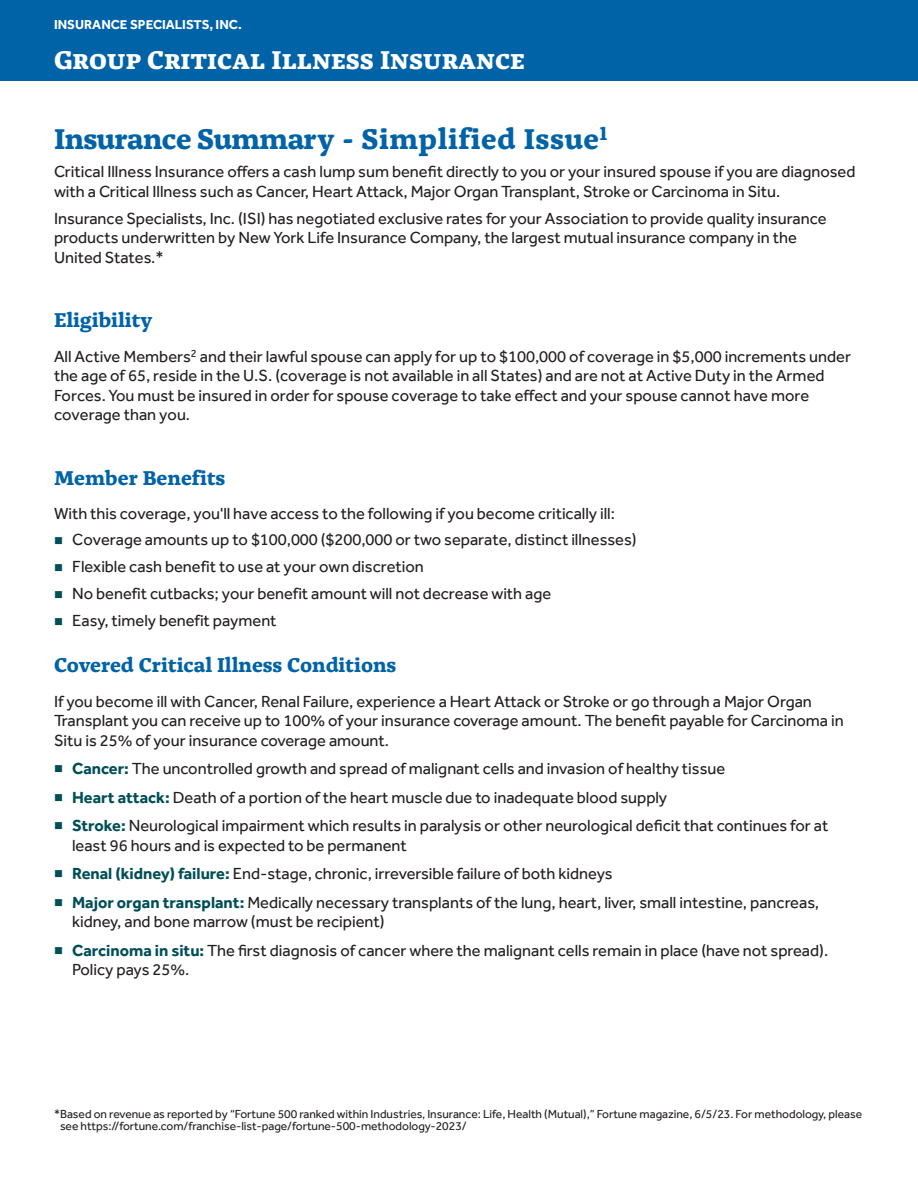
<style>
.page{position:relative;width:918px;height:1188px;background:#fff}
.page>*{position:absolute;margin:0;border:0;box-sizing:border-box;transform-origin:0 0}
.t1{font:700 30px "Alda Pro";letter-spacing:.02em;color:#0163a7}
.t2{font:700 27px "Alda Pro";color:#fff}
.t3{font:700 21px "Alda Pro";color:#0163a7}
.t4{font:16.5px/19.5px "Effra Pro";color:#231f20}
.t5{font:700 13.35px "Effra Pro";color:#fff}
.t6{font:12px/12px "Effra Pro";color:#231f20}
.s1{color:#004e58}
.s2{font-weight:700;color:#004e58}
</style>
<div class="page">
<div style="left:0;top:0;width:918px;height:81px;background:#0163a7"></div>
<p class="t5" style="left:54px;top:16px;width:189px">INSURANCE SPECIALISTS, INC.</p>
<p class="t2" style="left:54px;top:38px;width:472px">Group Critical Illness Insurance</p>
<p class="t1" style="left:54px;top:115px;width:555px">Insurance Summary - Simplified Issue<sup>1</sup></p>
<p class="t4" style="left:54px;top:162px;width:803px">Critical Illness Insurance offers a cash lump sum benefit directly to you or your insured spouse if you are diagnosed with a Critical Illness such as Cancer, Heart Attack, Major Organ Transplant, Stroke or Carcinoma in Situ.</p>
<p class="t4" style="left:54px;top:208px;width:774px">Insurance Specialists, Inc. (ISI) has negotiated exclusive rates for your Association to provide quality insurance products underwritten by New York Life Insurance Company, the largest mutual insurance company in the<br>United States.*</p>
<p class="t3" style="left:54px;top:304px;width:100px">Eligibility</p>
<p class="t4" style="left:54px;top:346px;width:799px">All Active Members<sup>2</sup> and their lawful spouse can apply for up to $100,000 of coverage in $5,000 increments under the age of 65, reside in the U.S. (coverage is not available in all States) and are not at Active Duty in the Armed Forces. You must be insured in order for spouse coverage to take effect and your spouse cannot have more coverage than you.</p>
<p class="t3" style="left:54px;top:461px;width:173px">Member Benefits</p>
<p class="t4" style="left:54px;top:504px;width:562px">With this coverage, you'll have access to the following if you become critically ill:</p>
<p class="t4" style="left:54px;top:529px;width:584px"><span class="s1">■</span> Coverage amounts up to $100,000 ($200,000 or two separate, distinct illnesses)</p>
<p class="t4" style="left:54px;top:556px;width:371px"><span class="s1">■</span> Flexible cash benefit to use at your own discretion</p>
<p class="t4" style="left:54px;top:583px;width:498px"><span class="s1">■</span> No benefit cutbacks; your benefit amount will not decrease with age</p>
<p class="t4" style="left:54px;top:610px;width:224px"><span class="s1">■</span> Easy, timely benefit payment</p>
<p class="t3" style="left:54px;top:649px;width:344px">Covered Critical Illness Conditions</p>
<p class="t4" style="left:54px;top:691px;width:791px">If you become ill with Cancer, Renal Failure, experience a Heart Attack or Stroke or go through a Major Organ<br>Transplant you can receive up to 100% of your insurance coverage amount. The benefit payable for Carcinoma in<br>Situ is 25% of your insurance coverage amount.</p>
<p class="t4" style="left:54px;top:759px;width:673px"><span class="s1">■</span> <span class="s2">Cancer:</span> The uncontrolled growth and spread of malignant cells and invasion of healthy tissue</p>
<p class="t4" style="left:54px;top:787px;width:615px"><span class="s1">■</span> <span class="s2">Heart attack:</span> Death of a portion of the heart muscle due to inadequate blood supply</p>
<p class="t4" style="left:72px;top:816px;width:758px;text-indent:-18px"><span class="s1">■</span> <span class="s2">Stroke:</span> Neurological impairment which results in paralysis or other neurological deficit that continues for at least 96 hours and is expected to be permanent</p>
<p class="t4" style="left:54px;top:864px;width:560px"><span class="s1">■</span> <span class="s2">Renal (kidney) failure:</span> End-stage, chronic, irreversible failure of both kidneys</p>
<p class="t4" style="left:72px;top:892px;width:748px;text-indent:-18px"><span class="s1">■</span> <span class="s2">Major organ transplant:</span> Medically necessary transplants of the lung, heart, liver, small intestine, pancreas, kidney, and bone marrow (must be recipient)</p>
<p class="t4" style="left:72px;top:940px;width:758px;text-indent:-18px"><span class="s1">■</span> <span class="s2">Carcinoma in situ:</span> The first diagnosis of cancer where the malignant cells remain in place (have not spread).<br>Policy pays 25%.</p>
<p class="t6" style="left:60px;top:1108px;width:804px;text-indent:-6px">*Based on revenue as reported by “Fortune 500 ranked within Industries, Insurance: Life, Health (Mutual),” Fortune magazine, 6/5/23. For methodology, please see https://fortune.com/franchise-list-page/fortune-500-methodology-2023/</p>
</div>
